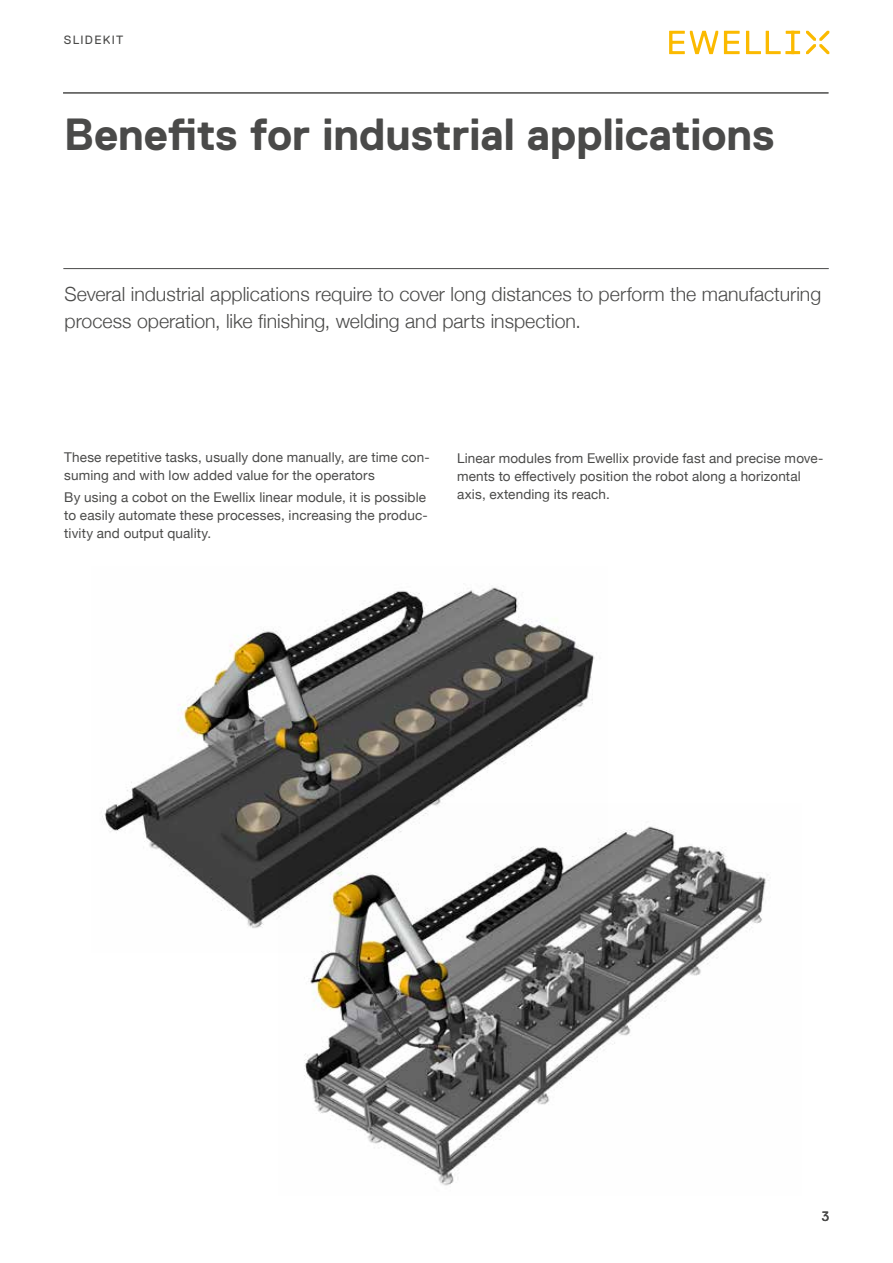
<style>
.page{position:relative;width:893px;height:1263px;background:#fff}
.page>*{position:absolute;margin:0;border:0;box-sizing:border-box;transform-origin:0 0}
.t1{font:700 45px "Replica Std";letter-spacing:-.005em;color:#4a4a49}
.t2{font:300 19.5px/27px "Helvetica Neue";color:#4a4a49}
.t3{font:13.5px/18px "Helvetica Neue";letter-spacing:.01em;color:#4a4a49}
.t4{font:13.5px "Replica Std";color:#4a4a49}
.t5{font:12px "Replica Std";letter-spacing:.11em;color:#4a4a49}
</style>
<div class="page">
<svg style="left:669px;top:31px;width:131px;height:23px"></svg>
<svg style="left:806px;top:31px;width:23px;height:23px"></svg>
<hr style="left:63px;top:268px;width:766px;height:1px;background:#4a4a49">
<hr style="left:63px;top:93px;width:765px;height:1px;background:#4a4a49">
<img style="left:102px;top:587px;width:493px;height:341px">
<img style="left:279px;top:803px;width:490px;height:383px">
<p class="t5" style="left:64px;top:34px;width:61px">SLIDEKIT</p>
<h1 class="t1" style="left:64px;top:109px;width:712px">Benefits for industrial applications</h1>
<h2 class="t2" style="left:65px;top:280px;width:758px">Several industrial applications require to cover long distances to perform the manufacturing process operation, like finishing, welding and parts inspection.</h2>
<p class="t3" style="left:64px;top:449px;width:367px">These repetitive tasks, usually done manually, are time con&shy;suming and with low added value for the operators</p>
<p class="t3" style="left:64px;top:489px;width:365px">By using a cobot on the Ewellix linear module, it is possible to easily automate these processes, increasing the produc&shy;tivity and output quality.</p>
<p class="t3" style="left:457px;top:450px;width:368px">Linear modules from Ewellix provide fast and precise move&shy;ments to effectively position the robot along a horizontal axis, extending its reach.</p>
<p class="t4" style="left:822px;top:1209px;width:9px">3</p>
</div>
